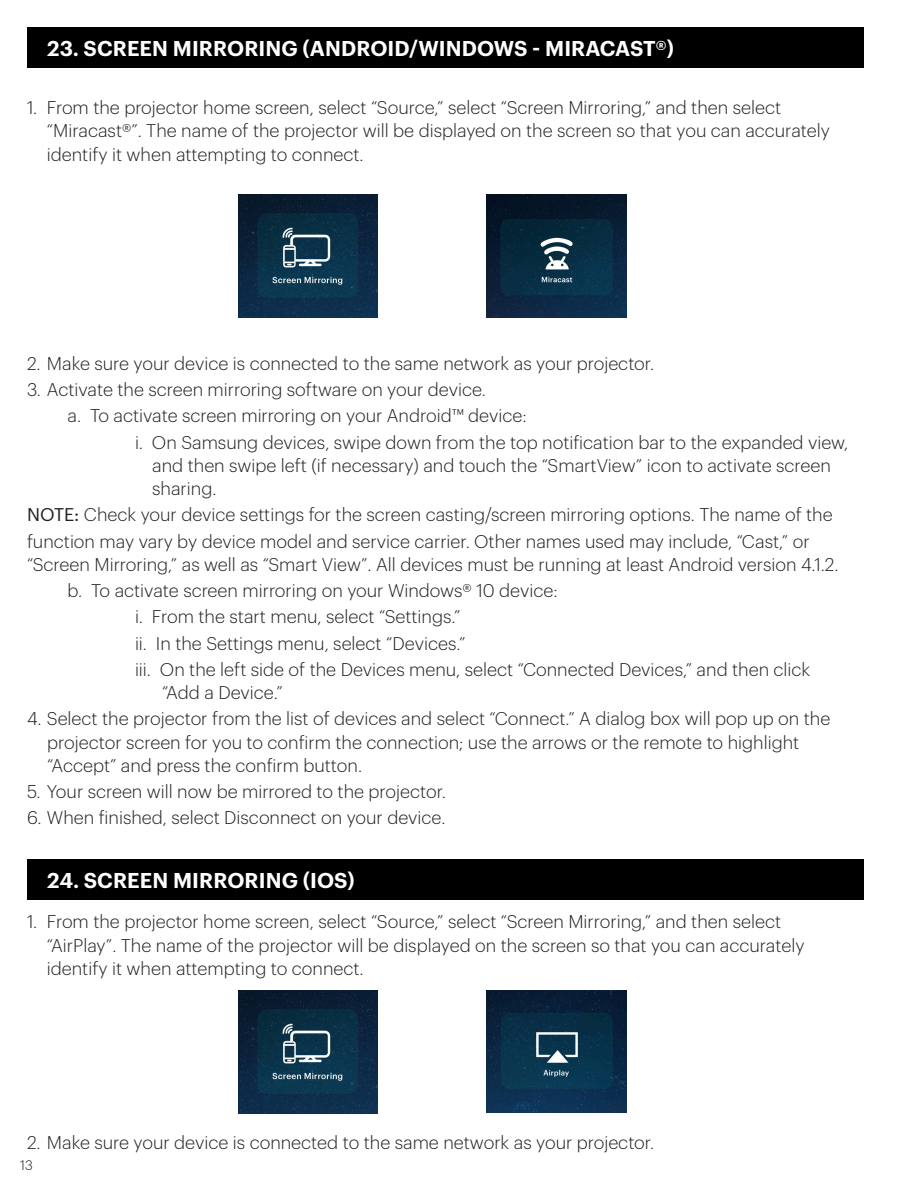
<style>
.page{position:relative;width:918px;height:1188px;background:#fff}
.page>*{position:absolute;margin:0;border:0;box-sizing:border-box;transform-origin:0 0}
.t1{font:600 21px "Graphik";letter-spacing:.005em;color:#fff}
.t2{font:300 18px/23.2px "Graphik";color:#231f20}
.t3{font:300 13.5px "Graphik";color:#231f20}
.s1{font-weight:400}
</style>
<div class="page">
<div style="left:27px;top:27px;width:837px;height:41px;background:#000001"></div>
<div style="left:27px;top:859px;width:837px;height:41px;background:#000001"></div>
<img style="left:239px;top:195px;width:139px;height:123px">
<img style="left:239px;top:990px;width:139px;height:124px">
<img style="left:487px;top:195px;width:139px;height:123px">
<img style="left:487px;top:991px;width:139px;height:122px">
<p class="t1" style="left:47px;top:32px;width:628px">23. SCREEN MIRRORING (ANDROID/WINDOWS - MIRACAST®)</p>
<p class="t2" style="left:47px;top:94px;width:785px;text-indent:-20px">1. From the projector home screen, select “Source,” select “Screen Mirroring,” and then select “Miracast®”. The name of the projector will be displayed on the screen so that you can accurately identify it when attempting to connect.</p>
<p class="t2" style="left:27px;top:350px;width:629px">2. Make sure your device is connected to the same network as your projector.</p>
<p class="t2" style="left:27px;top:376px;width:461px">3. Activate the screen mirroring software on your device.</p>
<p class="t2" style="left:68px;top:403px;width:461px">a. To activate screen mirroring on your Android™ device:</p>
<p class="t2" style="left:135px;top:429px;width:715px">i. On Samsung devices, swipe down from the top notification bar to the expanded view,</p>
<p class="t2" style="left:152px;top:452px;width:680px">and then swipe left (if necessary) and touch the “SmartView” icon to activate screen sharing.</p>
<p class="t2" style="left:27px;top:500px;width:807px;line-height:26.2px"><span class="s1">NOTE:</span> Check your device settings for the screen casting/screen mirroring options. The name of the function may vary by device model and service carrier. Other names used may include, “Cast,” or</p>
<p class="t2" style="left:27px;top:551px;width:813px">“Screen Mirroring,” as well as “Smart View”. All devices must be running at least Android version 4.1.2.</p>
<p class="t2" style="left:68px;top:577px;width:492px">b. To activate screen mirroring on your Windows® 10 device:</p>
<p class="t2" style="left:135px;top:604px;width:327px">i. From the start menu, select “Settings.”</p>
<p class="t2" style="left:135px;top:630px;width:332px">ii. In the Settings menu, select “Devices.”</p>
<p class="t2" style="left:135px;top:656px;width:677px">iii. On the left side of the Devices menu, select “Connected Devices,” and then click</p>
<p class="t2" style="left:162px;top:679px;width:122px">“Add a Device.”</p>
<p class="t2" style="left:47px;top:706px;width:785px;text-indent:-20px">4. Select the projector from the list of devices and select “Connect.” A dialog box will pop up on the projector screen for you to confirm the connection; use the arrows or the remote to highlight “Accept” and press the confirm button.</p>
<p class="t2" style="left:27px;top:778px;width:420px">5. Your screen will now be mirrored to the projector.</p>
<p class="t2" style="left:27px;top:805px;width:420px">6. When finished, select Disconnect on your device.</p>
<p class="t1" style="left:47px;top:865px;width:309px">24. SCREEN MIRRORING (IOS)</p>
<p class="t2" style="left:47px;top:909px;width:759px;text-indent:-20px">1. From the projector home screen, select “Source,” select “Screen Mirroring,” and then select “AirPlay”. The name of the projector will be displayed on the screen so that you can accurately identify it when attempting to connect.</p>
<p class="t2" style="left:27px;top:1129px;width:629px">2. Make sure your device is connected to the same network as your projector.</p>
<p class="t3" style="left:20px;top:1155px;width:14px">13</p>
</div>
